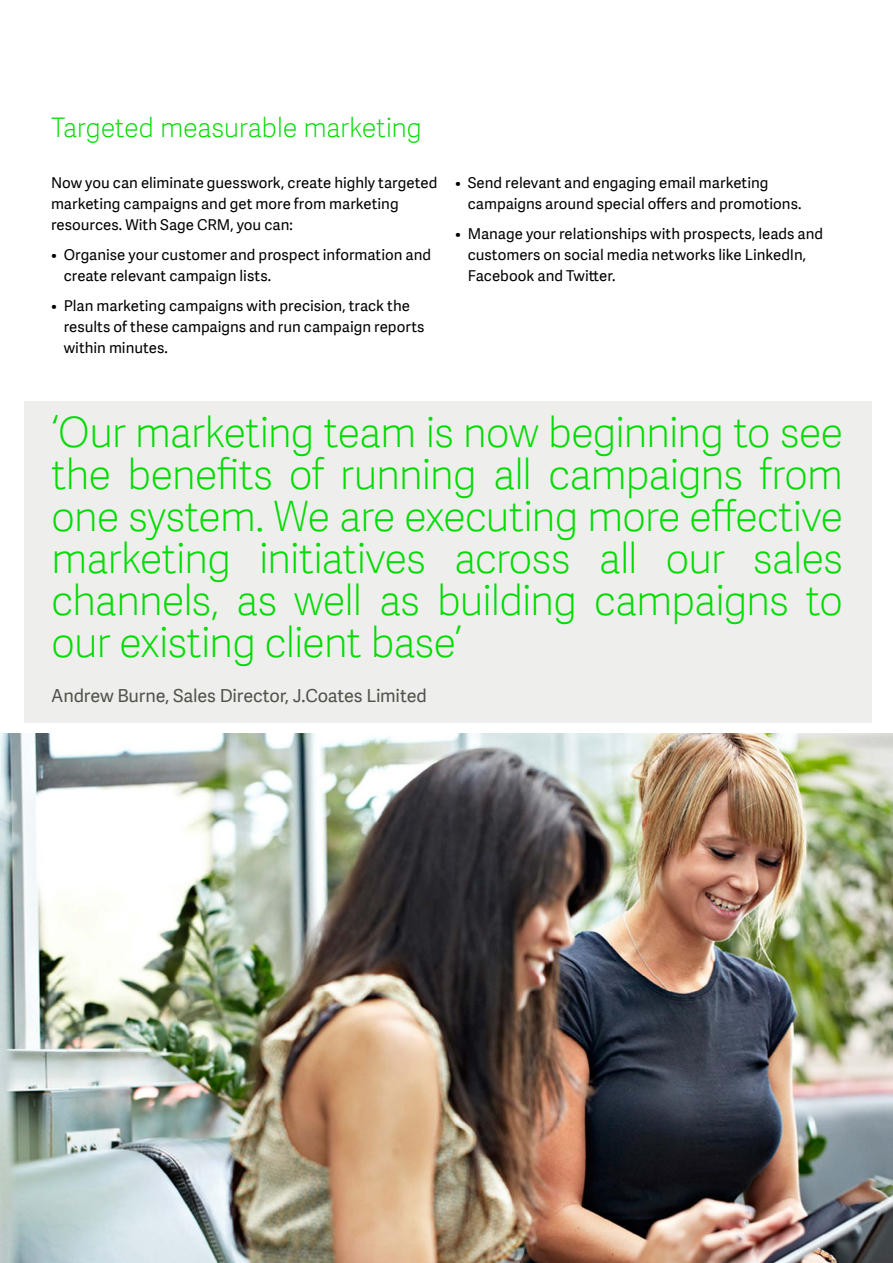
<style>
.page{position:relative;width:893px;height:1263px;background:#fff}
.page>*{position:absolute;margin:0;border:0;box-sizing:border-box;transform-origin:0 0}
.t1{font:42px/42px "Adelle Sans SAGE Th";letter-spacing:-.035em;color:#00dc00;text-align:justify}
.t2{font:27px "Adelle Sans SAGE Th";letter-spacing:-.015em;color:#00dc00}
.t3{font:18px "Adelle Sans SAGE";letter-spacing:-.005em;color:#51534a}
.t4{font:15px/21px "Adelle Sans SAGE";color:#000}
</style>
<div class="page">
<div style="left:24px;top:401px;width:848px;height:322px;background:#eeeeed"></div>
<img style="left:1px;top:733px;width:892px;height:530px">
<h2 class="t2" style="left:51px;top:109px;width:373px">Targeted measurable marketing</h2>
<p class="t4" style="left:51px;top:172px;width:388px">Now you can eliminate guesswork, create highly targeted marketing campaigns and get more from marketing resources. With Sage CRM, you can:</p>
<p class="t4" style="left:64px;top:244px;width:369px;text-indent:-13px">• Organise your customer and prospect information and create relevant campaign lists.</p>
<p class="t4" style="left:64px;top:295px;width:362px;text-indent:-13px">• Plan marketing campaigns with precision, track the results of these campaigns and run campaign reports within minutes.</p>
<p class="t4" style="left:468px;top:171px;width:335px;text-indent:-13px">• Send relevant and engaging email marketing campaigns around special offers and promotions.</p>
<p class="t4" style="left:468px;top:222px;width:357px;text-indent:-13px">• Manage your relationships with prospects, leads and customers on social media networks like LinkedIn,<br>Facebook and Twitter.</p>
<p class="t1" style="left:51px;top:410px;width:794px">‘Our marketing team is now beginning to see the benefits of running all campaigns from one system. We are executing more effective marketing initiatives across all our sales channels, as well as building campaigns to our existing client base’</p>
<p class="t3" style="left:51px;top:683px;width:377px">Andrew Burne, Sales Director, J.Coates Limited</p>
</div>
